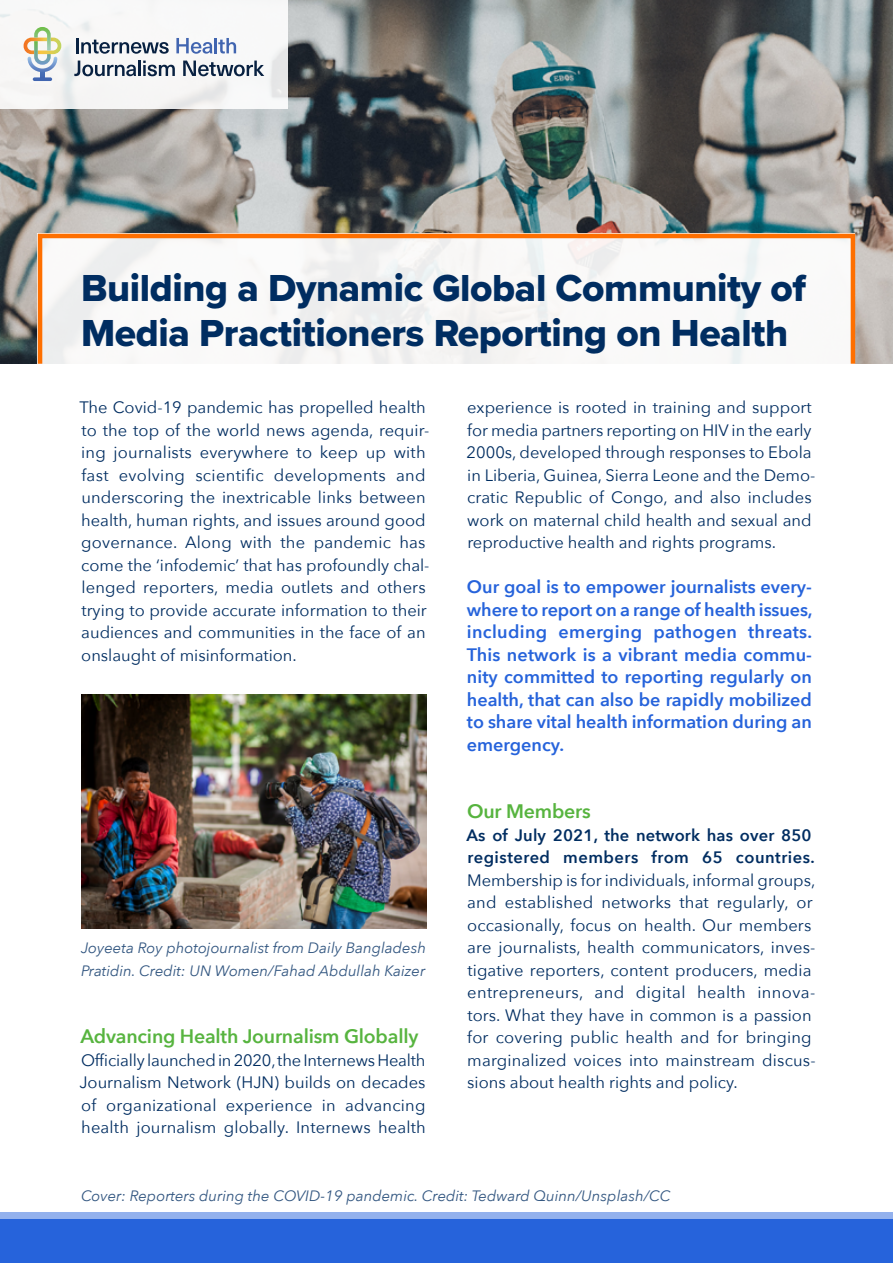
<style>
.page{position:relative;width:893px;height:1263px;background:#fff}
.page>*{position:absolute;margin:0;border:0;box-sizing:border-box;transform-origin:0 0}
.t1{font:39px/45px "Proxima Nova Extrabld";letter-spacing:-.01em;color:#002d61}
.t2{font:600 19.5px "Avenir Next";letter-spacing:-.01em;color:#57b43f}
.t3{font:600 18px/22.5px "Avenir Next";color:#2663db;text-align:justify}
.t4{font:16.5px/22.5px "Avenir Next";letter-spacing:.005em;color:#002d61}
.t5{font:600 16.5px/22.5px "Avenir Next";letter-spacing:.01em;color:#002d61}
.t6{font:italic 15px/22.5px "Avenir Next";color:#335781}
</style>
<div class="page">
<img style="left:0;top:0;width:893px;height:364px">
<div style="left:38px;top:234px;width:817px;height:143px;background:linear-gradient(to right,#f6f5f5,#f9f9f8)"></div>
<svg style="left:0;top:0;width:288px;height:108px"></svg>
<div style="left:38px;top:234px;width:817px;height:132px;border:4px solid #fe6f00"></div>
<div style="left:0;top:1212px;width:893px;height:28px;background:#93b1ed"></div>
<div style="left:0;top:1219px;width:893px;height:44px;background:#2663db"></div>
<hr style="left:76px;top:38px;width:3px;height:15px;background:#082141">
<svg style="left:81px;top:40px;width:88px;height:14px"></svg>
<svg style="left:176px;top:38px;width:60px;height:16px"></svg>
<svg style="left:74px;top:61px;width:62px;height:15px"></svg>
<hr style="left:138px;top:61px;width:3px;height:15px;background:#082141">
<svg style="left:143px;top:61px;width:32px;height:15px"></svg>
<svg style="left:183px;top:61px;width:81px;height:15px"></svg>
<svg style="left:24px;top:27px;width:37px;height:51px"></svg>
<svg style="left:33px;top:77px;width:19px;height:4px"></svg>
<img style="left:24px;top:38px;width:14px;height:16px">
<img style="left:38px;top:38px;width:23px;height:16px">
<img style="left:81px;top:694px;width:345px;height:234px">
<h1 class="t1" style="left:81px;top:265px;width:727px">Building a Dynamic Global Community of<br>Media Practitioners Reporting on Health</h1>
<p class="t4" style="left:79px;top:395px;width:352px">The Covid-19 pandemic has propelled health to the top of the world news agenda, requir&shy;ing journalists everywhere to keep up with fast evolving scientific developments and underscoring the inextricable links between health, human rights, and issues around good governance. Along with the pandemic has come the ‘infodemic’ that has profoundly chal&shy;lenged reporters, media outlets and others trying to provide accurate information to their audiences and communities in the face of an onslaught of misinformation.</p>
<p class="t6" style="left:81px;top:936px;width:347px">Joyeeta Roy photojournalist from Daily Bangladesh<br>Pratidin. Credit: UN Women/Fahad Abdullah Kaizer</p>
<p class="t2" style="left:80px;top:1020px;width:339px">Advancing Health Journalism Globally</p>
<p class="t4" style="left:80px;top:1048px;width:348px;text-align:justify">Officially launched in 2020, the Internews Health Journalism Network (HJN) builds on decades of organizational experience in advancing health journalism globally. Internews health</p>
<p class="t4" style="left:467px;top:395px;width:350px">experience is rooted in training and support for media partners reporting on HIV in the early 2000s, developed through responses to Ebola in Liberia, Guinea, Sierra Leone and the Demo&shy;cratic Republic of Congo, and also includes work on maternal child health and sexual and reproductive health and rights programs.</p>
<p class="t3" style="left:467px;top:575px;width:347px">Our goal is to empower journalists every&shy;where to report on a range of health issues, including emerging pathogen threats.<br>This network is a vibrant media commu&shy;nity committed to reporting regularly on health, that can also be rapidly mobilized to share vital health information during an emergency.</p>
<p class="t2" style="left:467px;top:795px;width:125px">Our Members</p>
<p class="t5" style="left:466px;top:823px;width:350px">As of July 2021, the network has over 850 registered members from 65 countries.</p>
<p class="t4" style="left:467px;top:868px;width:350px">Membership is for individuals, informal groups, and established networks that regularly, or occasionally, focus on health. Our members are journalists, health communicators, inves&shy;tigative reporters, content producers, media entrepreneurs, and digital health innova&shy;tors. What they have in common is a passion for covering public health and for bringing marginalized voices into mainstream discus&shy;sions about health rights and policy.</p>
<p class="t6" style="left:81px;top:1183px;width:591px">Cover: Reporters during the COVID-19 pandemic. Credit: Tedward Quinn/Unsplash/CC</p>
</div>
